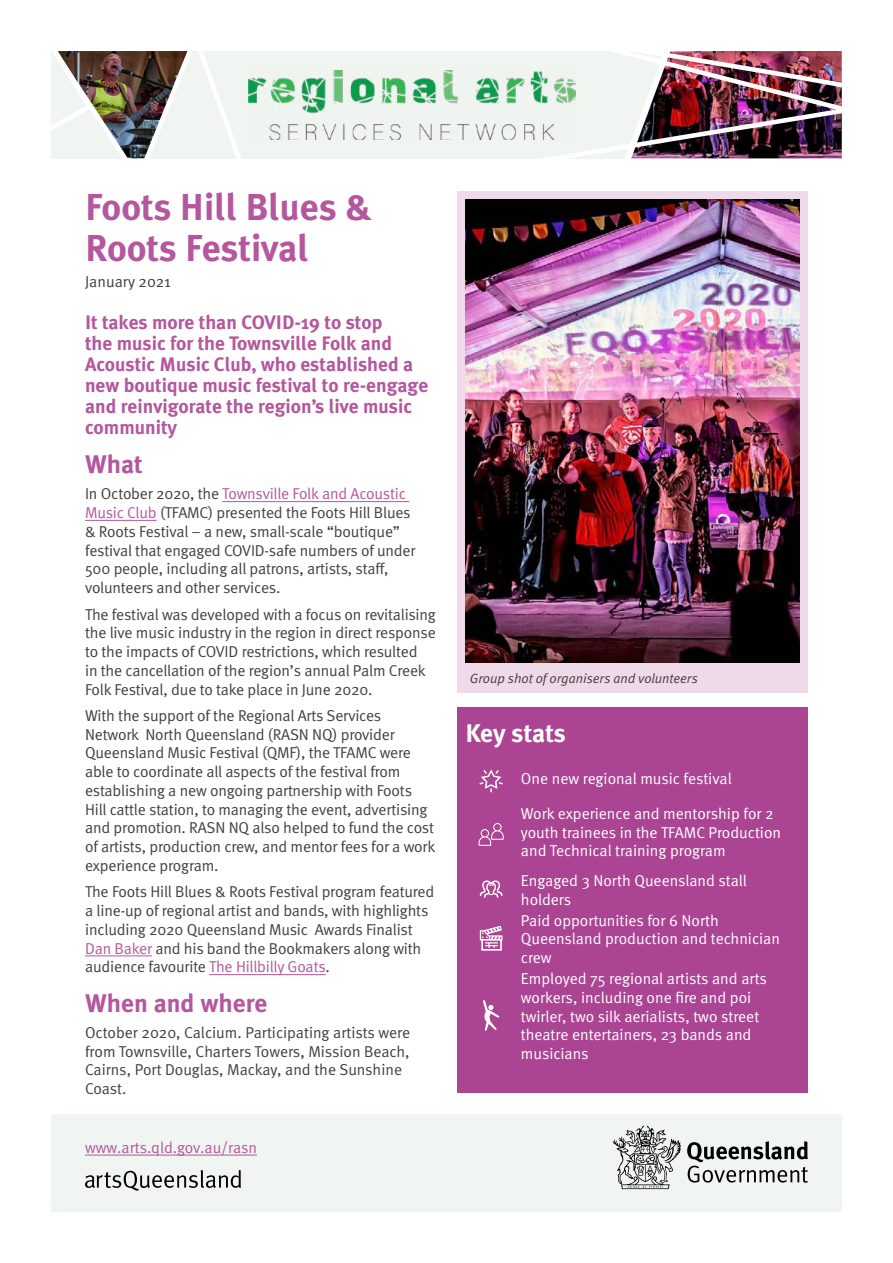
<style>
.page{position:relative;width:893px;height:1263px;background:#fff}
.page>*{position:absolute;margin:0;border:0;box-sizing:border-box;transform-origin:0 0}
.BIG_title{font:700 37.5px/40.5px "Meta Plus";color:#b4579e}
.t1{font:700 25.5px "Meta Plus";color:#b4579e}
.t2{font:700 25.5px "Meta Plus";color:#fff}
.bold_body{font:700 19.5px/21px "Meta Plus";color:#b4579e}
.body{font:15.75px/18.8px "Meta Normal";letter-spacing:-.01em;color:#414042}
.body-2{font:15.75px/18.8px "Meta Normal";color:#fff}
.t3{font:15.75px "Meta Normal";color:#b4579e}
.t4{font:italic 13.5px "Meta Normal";color:#414042}
.s1{color:#b4579e}
</style>
<div class="page">
<div style="left:51px;top:1115px;width:791px;height:97px;background:#f1f5f1"></div>
<svg style="left:85px;top:1170px;width:156px;height:20px"></svg>
<svg style="left:687px;top:1141px;width:121px;height:42px"></svg>
<svg style="left:613px;top:1125px;width:68px;height:64px"></svg>
<hr style="left:85px;top:1155px;width:172px;height:1px;background:#b4579e">
<img style="left:94px;top:51px;width:748px;height:107px">
<svg style="left:51px;top:51px;width:43px;height:107px"></svg>
<hr style="left:222px;top:501px;width:187px;height:1px;background:#b4579e">
<hr style="left:85px;top:520px;width:72px;height:1px;background:#b4579e">
<hr style="left:85px;top:956px;width:67px;height:1px;background:#b4579e">
<hr style="left:209px;top:974px;width:117px;height:1px;background:#b4579e">
<div style="left:457px;top:191px;width:351px;height:472px;background:#eedae9"></div>
<div style="left:457px;top:707px;width:351px;height:386px;background:#ab4493"></div>
<svg style="left:479px;top:769px;width:24px;height:24px"></svg>
<svg style="left:479px;top:823px;width:25px;height:23px"></svg>
<svg style="left:480px;top:880px;width:22px;height:18px"></svg>
<svg style="left:480px;top:926px;width:22px;height:25px"></svg>
<svg style="left:483px;top:1000px;width:16px;height:31px"></svg>
<div style="left:457px;top:663px;width:351px;height:30px;background:#eedae9"></div>
<img style="left:466px;top:200px;width:333px;height:463px">
<p class="BIG_title" style="left:85px;top:187px;width:288px">Foots Hill Blues &amp;<br>Roots Festival</p>
<p class="body" style="left:85px;top:272px;width:87px">January 2021</p>
<p class="bold_body" style="left:85px;top:311px;width:345px">It takes more than COVID-19 to stop<br>the music for the Townsville Folk and Acoustic Music Club, who established a new boutique music festival to re-engage and reinvigorate the region’s live music community</p>
<p class="t1" style="left:85px;top:449px;width:59px">What</p>
<p class="body" style="left:85px;top:484px;width:332px">In October 2020, the <span class="s1">Townsville Folk and Acoustic Music Club</span> (TFAMC) presented the Foots Hill Blues &amp; Roots Festival – a new, small-scale “boutique” festival that engaged COVID-safe numbers of under 500 people, including all patrons, artists, staff, volunteers and other services.</p>
<p class="body" style="left:85px;top:604px;width:352px">The festival was developed with a focus on revitalising the live music industry in the region in direct response to the impacts of COVID restrictions, which resulted<br>in the cancellation of the region’s annual Palm Creek Folk Festival, due to take place in June 2020.</p>
<p class="body" style="left:85px;top:706px;width:352px">With the support of the Regional Arts Services Network North Queensland (RASN NQ) provider Queensland Music Festival (QMF), the TFAMC were able to coordinate all aspects of the festival from establishing a new ongoing partnership with Foots Hill cattle station, to managing the event, advertising and promotion. RASN NQ also helped to fund the cost of artists, production crew, and mentor fees for a work experience program.</p>
<p class="body" style="left:85px;top:882px;width:351px">The Foots Hill Blues &amp; Roots Festival program featured a line-up of regional artist and bands, with highlights including 2020 Queensland Music Awards Finalist <span class="s1">Dan Baker</span> and his band the Bookmakers along with audience favourite <span class="s1">The Hillbilly Goats</span>.</p>
<p class="t1" style="left:85px;top:988px;width:184px">When and where</p>
<p class="body" style="left:85px;top:1023px;width:327px">October 2020, Calcium. Participating artists were from Townsville, Charters Towers, Mission Beach, Cairns, Port Douglas, Mackay, and the Sunshine Coast.</p>
<p class="t3" style="left:85px;top:1138px;width:173px">www.arts.qld.gov.au/rasn</p>
<p class="t4" style="left:470px;top:671px;width:229px">Group shot of organisers and volunteers</p>
<p class="t2" style="left:466px;top:718px;width:102px">Key stats</p>
<p class="body-2" style="left:521px;top:769px;width:212px">One new regional music festival</p>
<p class="body-2" style="left:521px;top:804px;width:262px">Work experience and mentorship for 2 youth trainees in the TFAMC Production and Technical training program</p>
<p class="body-2" style="left:521px;top:871px;width:227px">Engaged 3 North Queensland stall holders</p>
<p class="body-2" style="left:521px;top:911px;width:261px">Paid opportunities for 6 North<br>Queensland production and technician crew</p>
<p class="body-2" style="left:521px;top:969px;width:248px">Employed 75 regional artists and arts workers, including one fire and poi twirler, two silk aerialists, two street theatre entertainers, 23 bands and musicians</p>
</div>
